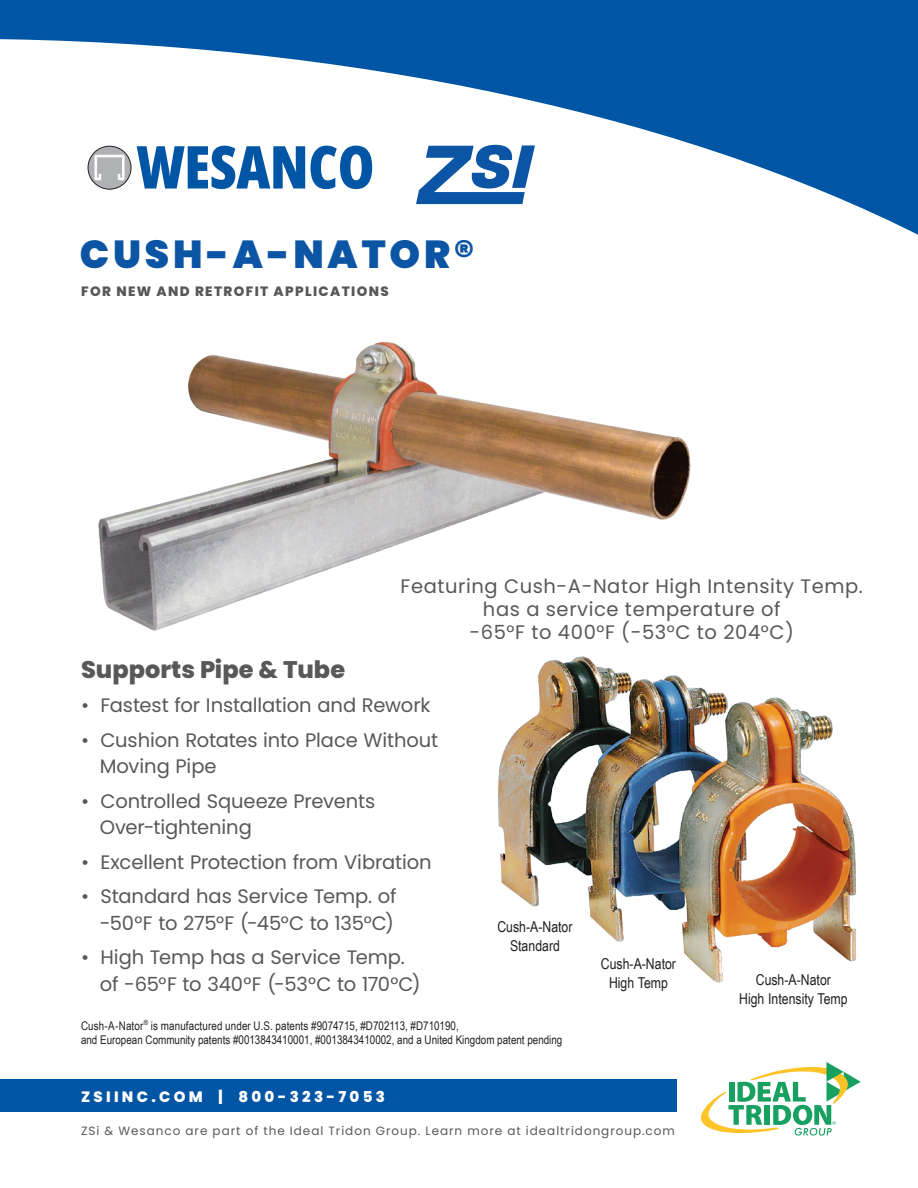
<style>
.page{position:relative;width:918px;height:1188px;background:#fff}
.page>*{position:absolute;margin:0;border:0;box-sizing:border-box;transform-origin:0 0}
.t1{font:900 39px "Poppins";letter-spacing:.1em;color:#0c55a4}
.t2{font:800 24px "Poppins";color:#57585a}
.t3{font:19.5px/26.2px "Poppins";letter-spacing:-.005em;color:#57585a}
.t4{font:19.5px/23.4px "Poppins";letter-spacing:.03em;color:#57585a;text-align:center}
.t5{font:15px/18.9px "Arial Narrow";color:#231f20;text-align:center}
.t6{font:800 15px "Poppins";letter-spacing:.22em;color:#fff}
.t7{font:800 13.5px "Poppins";letter-spacing:.1em;color:#57585a}
.t8{font:12px/14.4px "Arial Narrow";color:#231f20}
.t9{font:12px "Poppins";letter-spacing:.08em;color:#57585a}
</style>
<div class="page">
<img style="left:98px;top:341px;width:593px;height:290px">
<img style="left:498px;top:656px;width:359px;height:327px">
<svg style="left:0;top:0;width:918px;height:235px"></svg>
<svg style="left:701px;top:1062px;width:160px;height:74px"></svg>
<svg style="left:416px;top:145px;width:119px;height:59px"></svg>
<svg style="left:88px;top:146px;width:43px;height:43px"></svg>
<div style="left:88px;top:146px;width:43px;height:44px;border:1px solid #231f20;border-radius:50%"></div>
<svg style="left:94px;top:155px;width:31px;height:26px"></svg>
<svg style="left:137px;top:146px;width:168px;height:43px"></svg>
<svg style="left:311px;top:146px;width:61px;height:43px"></svg>
<div style="left:0;top:1080px;width:676px;height:32px;background:#0155a5"></div>
<h1 class="t1" style="left:80px;top:232px;width:396px">CUSH-A-NATOR®</h1>
<p class="t7" style="left:81px;top:284px;width:309px">FOR NEW AND RETROFIT APPLICATIONS</p>
<p class="t4" style="left:401px;top:574px;width:464px">Featuring Cush-A-Nator High Intensity Temp. has a service temperature of<br>-65°F to 400°F (-53°C to 204°C)</p>
<p class="t2" style="left:81px;top:655px;width:266px">Supports Pipe &amp; Tube</p>
<p class="t3" style="left:81px;top:692px;width:351px">• Fastest for Installation and Rework</p>
<p class="t3" style="left:100px;top:727px;width:340px;text-indent:-19px">• Cushion Rotates into Place Without<br>Moving Pipe</p>
<p class="t3" style="left:100px;top:788px;width:277px;text-indent:-19px">• Controlled Squeeze Prevents<br>Over-tightening</p>
<p class="t3" style="left:81px;top:849px;width:352px">• Excellent Protection from Vibration</p>
<p class="t3" style="left:81px;top:884px;width:317px;text-align:right">• Standard has Service Temp. of -50°F to 275°F (-45°C to 135°C)</p>
<p class="t3" style="left:100px;top:945px;width:322px;text-indent:-19px">• High Temp has a Service Temp. of -65°F to 340°F (-53°C to 170°C)</p>
<p class="t5" style="left:497px;top:916px;width:77px">Cush-A-Nator<br>Standard</p>
<p class="t8" style="left:81px;top:1018px;width:483px">Cush-A-Nator<sup>®</sup> is manufactured under U.S. patents #9074715, #D702113, #D710190,<br>and European Community patents #0013843410001, #0013843410002, and a United Kingdom patent pending</p>
<p class="t5" style="left:601px;top:954px;width:77px">Cush-A-Nator<br>High Temp</p>
<p class="t6" style="left:81px;top:1088px;width:306px">ZSIINC.COM | 800-323-7053</p>
<p class="t9" style="left:81px;top:1123px;width:595px">ZSi &amp; Wesanco are part of the Ideal Tridon Group. Learn more at idealtridongroup.com</p>
<p class="t5" style="left:739px;top:970px;width:110px">Cush-A-Nator<br>High Intensity Temp</p>
</div>
